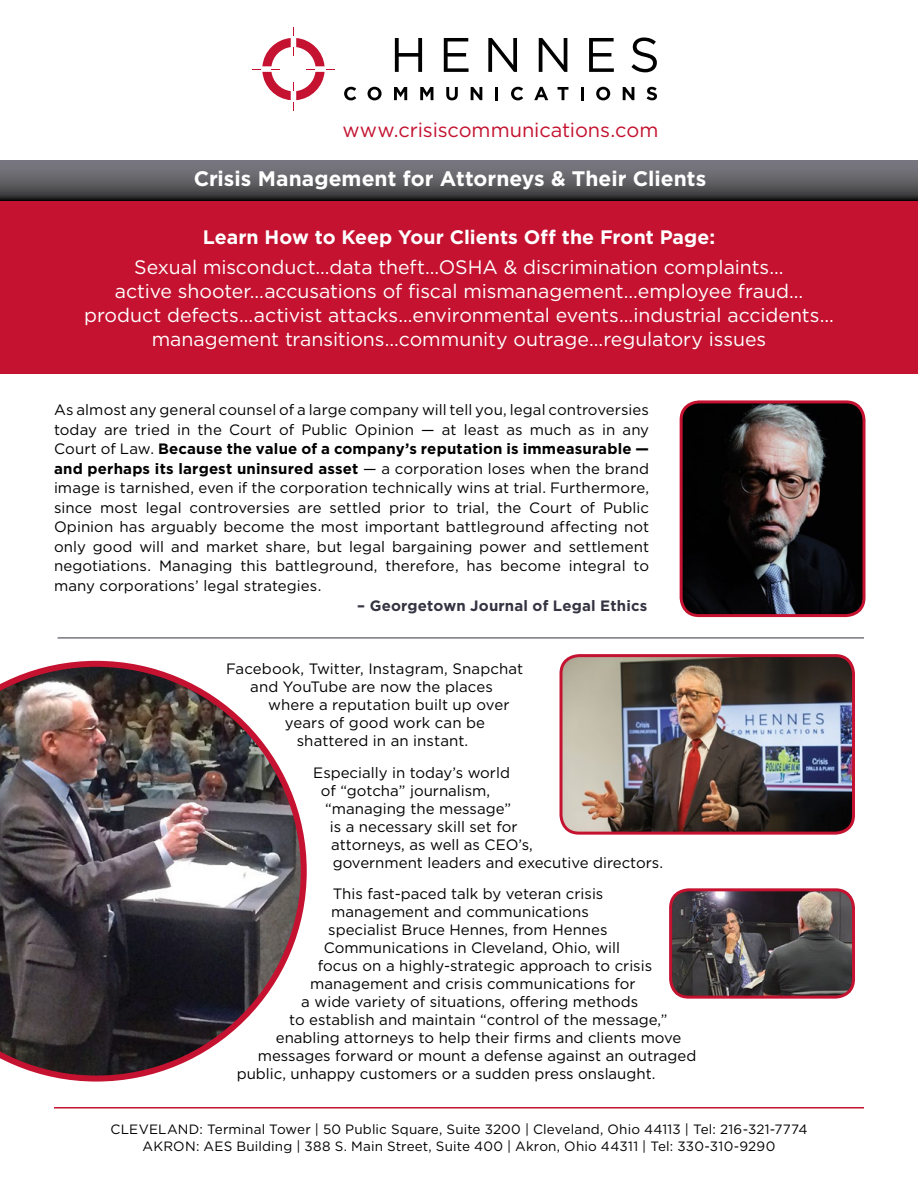
<style>
.page{position:relative;width:918px;height:1188px;background:#fff}
.page>*{position:absolute;margin:0;border:0;box-sizing:border-box;transform-origin:0 0}
.t1{font:700 21px "Gotham HTF";color:#fff}
.t2{font:20.1px "Gotham HTF";letter-spacing:-.005em;color:#c41230}
.t3{font:19.5px/24px "Gotham HTF";letter-spacing:-.005em;color:#fff;text-align:center}
.t4{font:700 19.5px "Gotham HTF";color:#fff}
.t5{font:15px/19.5px "Gotham HTF";color:#000;text-align:justify}
.t6{font:700 15px "Gotham HTF";letter-spacing:.01em;color:#343442}
.t7{font:13.5px/16.2px "Gotham HTF";letter-spacing:.015em;color:#000;text-align:center}
.s1{font-weight:700}
</style>
<div class="page">
<hr style="left:54px;top:1107px;width:810px;height:1px;background:#c41230">
<img style="left:0;top:661px;width:307px;height:421px">
<div style="left:0;top:200px;width:918px;height:174px;background:#c41230"></div>
<svg style="left:252px;top:28px;width:82px;height:83px"></svg>
<svg style="left:395px;top:38px;width:27px;height:34px"></svg>
<svg style="left:444px;top:38px;width:25px;height:34px"></svg>
<svg style="left:488px;top:38px;width:29px;height:34px"></svg>
<svg style="left:539px;top:38px;width:28px;height:34px"></svg>
<svg style="left:589px;top:38px;width:25px;height:34px"></svg>
<svg style="left:631px;top:38px;width:26px;height:34px"></svg>
<svg style="left:344px;top:87px;width:12px;height:13px"></svg>
<svg style="left:368px;top:87px;width:14px;height:13px"></svg>
<svg style="left:394px;top:87px;width:13px;height:13px"></svg>
<svg style="left:420px;top:87px;width:13px;height:13px"></svg>
<svg style="left:446px;top:87px;width:12px;height:13px"></svg>
<svg style="left:471px;top:87px;width:11px;height:13px"></svg>
<svg style="left:496px;top:87px;width:2px;height:13px"></svg>
<svg style="left:511px;top:87px;width:12px;height:13px"></svg>
<svg style="left:534px;top:87px;width:14px;height:13px"></svg>
<svg style="left:558px;top:87px;width:10px;height:13px"></svg>
<svg style="left:581px;top:87px;width:3px;height:13px"></svg>
<svg style="left:596px;top:87px;width:14px;height:13px"></svg>
<svg style="left:623px;top:87px;width:11px;height:13px"></svg>
<svg style="left:647px;top:87px;width:10px;height:13px"></svg>
<img style="left:561px;top:656px;width:293px;height:177px">
<div style="left:560px;top:654px;width:295px;height:181px;border:3px solid #c41230;border-radius:18px"></div>
<svg style="left:0;top:160px;width:918px;height:40px;background:#5c5b60"></svg>
<img style="left:681px;top:402px;width:183px;height:214px">
<div style="left:680px;top:400px;width:185px;height:217px;border:3px solid #c41230;border-radius:18px"></div>
<hr style="left:58px;top:637px;width:806px;height:2px;background:#777680">
<img style="left:673px;top:892px;width:181px;height:103px">
<div style="left:669px;top:888px;width:186px;height:111px;border:3px solid #c41230;border-radius:18px"></div>
<h2 class="t2" style="left:343px;top:119px;width:317px">www.crisiscommunications.com</h2>
<h1 class="t1" style="left:194px;top:167px;width:514px">Crisis Management for Attorneys &amp; Their Clients</h1>
<h3 class="t4" style="left:203px;top:226px;width:514px">Learn How to Keep Your Clients Off the Front Page:</h3>
<p class="t3" style="left:84px;top:255px;width:751px">Sexual misconduct…data theft…OSHA &amp; discrimination complaints…<br>active shooter…accusations of fiscal mismanagement…employee fraud… product defects…activist attacks…environmental events…industrial accidents… management transitions…community outrage…regulatory issues</p>
<p class="t5" style="left:54px;top:400px;width:597px">As almost any general counsel of a large company will tell you, legal controversies today are tried in the Court of Public Opinion — at least as much as in any Court of Law. <span class="s1">Because the value of a company’s reputation is immeasurable — and perhaps its largest uninsured asset</span> — a corporation loses when the brand image is tarnished, even if the corporation technically wins at trial. Furthermore, since most legal controversies are settled prior to trial, the Court of Public Opinion has arguably become the most important battleground affecting not only good will and market share, but legal bargaining power and settlement negotiations. Managing this battleground, therefore, has become integral to many corporations’ legal strategies.</p>
<p class="t6" style="left:357px;top:597px;width:292px">– Georgetown Journal of Legal Ethics</p>
<p class="t5" style="left:226px;top:660px;width:298px;line-height:18px;text-align:center">Facebook, Twitter, Instagram, Snapchat and YouTube are now the places</p>
<p class="t5" style="left:268px;top:695px;width:243px">where a reputation built up over</p>
<p class="t5" style="left:285px;top:713px;width:202px">years of good work can be</p>
<p class="t5" style="left:297px;top:731px;width:173px">shattered in an instant.</p>
<p class="t5" style="left:313px;top:762px;width:198px">Especially in today’s world</p>
<p class="t5" style="left:321px;top:780px;width:171px">of “gotcha” journalism,</p>
<p class="t5" style="left:325px;top:798px;width:187px">“managing the message”</p>
<p class="t5" style="left:330px;top:816px;width:189px">is a necessary skill set for</p>
<p class="t5" style="left:331px;top:834px;width:203px">attorneys, as well as CEO’s,</p>
<p class="t5" style="left:333px;top:852px;width:332px">government leaders and executive directors.</p>
<p class="t5" style="left:333px;top:884px;width:272px">This fast-paced talk by veteran crisis</p>
<p class="t5" style="left:331px;top:902px;width:259px">management and communications</p>
<p class="t5" style="left:328px;top:920px;width:281px">specialist Bruce Hennes, from Hennes</p>
<p class="t5" style="left:324px;top:938px;width:298px">Communications in Cleveland, Ohio, will</p>
<p class="t5" style="left:318px;top:956px;width:336px">focus on a highly-strategic approach to crisis</p>
<p class="t5" style="left:310px;top:974px;width:327px">management and crisis communications for</p>
<p class="t5" style="left:301px;top:992px;width:339px">a wide variety of situations, offering methods</p>
<p class="t5" style="left:289px;top:1010px;width:380px">to establish and maintain “control of the message,”</p>
<p class="t5" style="left:276px;top:1028px;width:407px">enabling attorneys to help their firms and clients move</p>
<p class="t5" style="left:258px;top:1046px;width:440px">messages forward or mount a defense against an outraged</p>
<p class="t5" style="left:237px;top:1064px;width:420px">public, unhappy customers or a sudden press onslaught.</p>
<p class="t7" style="left:111px;top:1121px;width:698px">CLEVELAND: Terminal Tower | 50 Public Square, Suite 3200 | Cleveland, Ohio 44113 | Tel: 216-321-7774<br>AKRON: AES Building | 388 S. Main Street, Suite 400 | Akron, Ohio 44311 | Tel: 330-310-9290</p>
</div>
